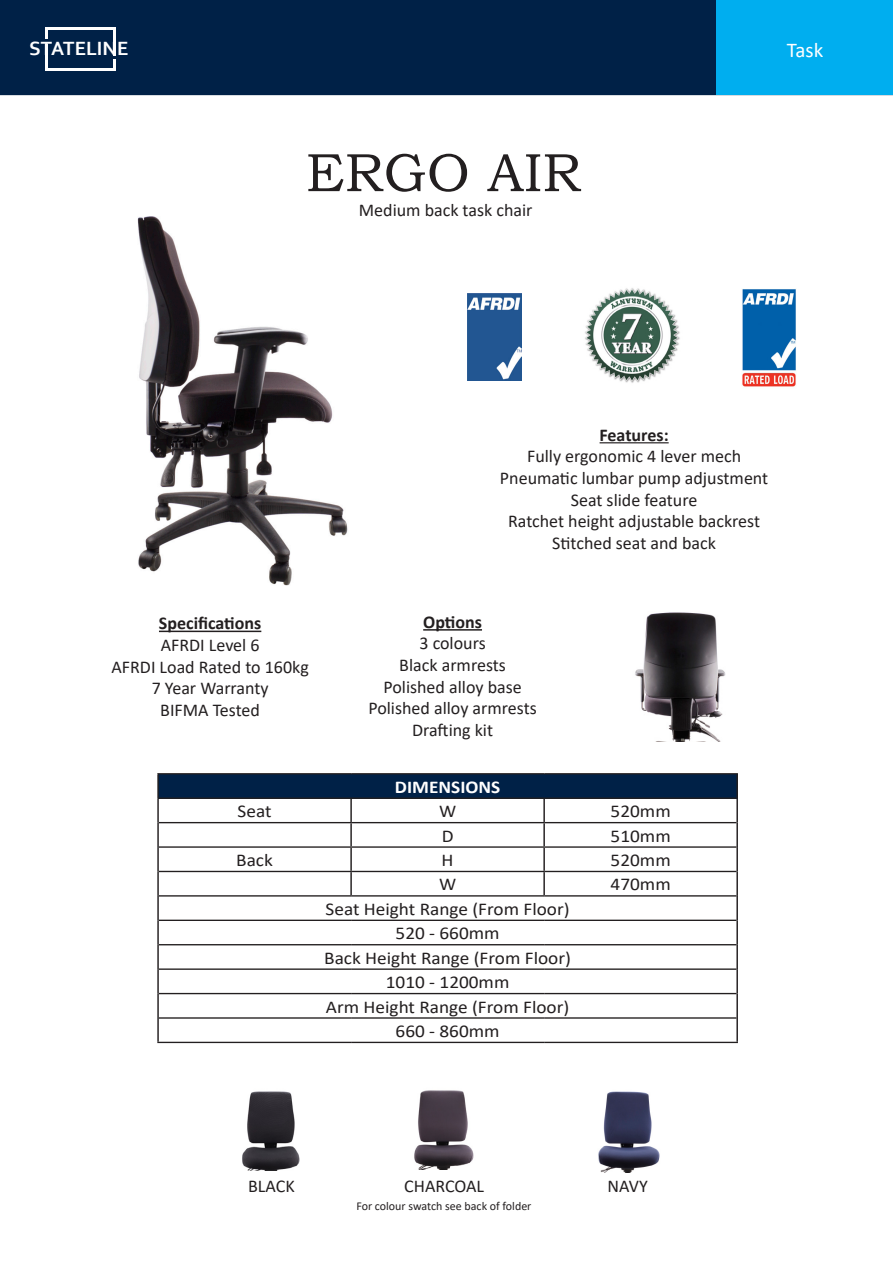
<style>
.page{position:relative;width:893px;height:1263px;background:#fff}
.page>*{position:absolute;margin:0;border:0;box-sizing:border-box;transform-origin:0 0}
.t1{font:54px "Bookman Old Style";color:#231f20}
.t2{font:21px "Calibri";color:#fff}
.t3{font:700 20.1px "Corbel";color:#fff}
.t4{font:18px/21.6px "Calibri";color:#231f20;text-align:center}
.t5{font:18px "Calibri";color:#231f20;scale:1.07 1}
.t6{font:700 18px "Calibri";color:#231f20}
.t7{font:700 18px "Calibri";color:#fff;scale:1.07 1}
.t8{font:12px "Calibri";color:#231f20}
</style>
<div class="page">
<img style="left:137px;top:216px;width:211px;height:370px">
<img style="left:585px;top:288px;width:95px;height:95px">
<hr style="left:600px;top:442px;width:69px;height:1px;background:#231f20">
<img style="left:742px;top:289px;width:54px;height:98px">
<img style="left:468px;top:294px;width:53px;height:86px">
<hr style="left:159px;top:631px;width:102px;height:1px;background:#231f20">
<img style="left:635px;top:612px;width:91px;height:129px">
<hr style="left:423px;top:629px;width:59px;height:2px;background:#231f20">
<img style="left:414px;top:1090px;width:60px;height:79px">
<img style="left:242px;top:1091px;width:58px;height:79px">
<img style="left:598px;top:1091px;width:62px;height:81px">
<div style="left:158px;top:774px;width:579px;height:24px;background:#002147"></div>
<hr style="left:157px;top:773px;width:194px;height:1px;background:#231f20">
<hr style="left:351px;top:773px;width:193px;height:1px;background:#231f20">
<hr style="left:544px;top:773px;width:194px;height:1px;background:#231f20">
<hr style="left:159px;top:797px;width:192px;height:2px;background:#231f20">
<hr style="left:351px;top:797px;width:193px;height:2px;background:#231f20">
<hr style="left:544px;top:797px;width:192px;height:2px;background:#231f20">
<hr style="left:159px;top:822px;width:192px;height:1px;background:#231f20">
<hr style="left:351px;top:822px;width:193px;height:1px;background:#231f20">
<hr style="left:544px;top:822px;width:192px;height:1px;background:#231f20">
<hr style="left:159px;top:846px;width:192px;height:2px;background:#231f20">
<hr style="left:351px;top:846px;width:193px;height:2px;background:#231f20">
<hr style="left:544px;top:846px;width:192px;height:2px;background:#231f20">
<hr style="left:159px;top:871px;width:192px;height:1px;background:#231f20">
<hr style="left:351px;top:871px;width:193px;height:1px;background:#231f20">
<hr style="left:544px;top:871px;width:192px;height:1px;background:#231f20">
<hr style="left:159px;top:895px;width:192px;height:1px;background:#231f20">
<hr style="left:351px;top:895px;width:193px;height:1px;background:#231f20">
<hr style="left:544px;top:895px;width:192px;height:1px;background:#231f20">
<hr style="left:159px;top:920px;width:192px;height:1px;background:#231f20">
<hr style="left:351px;top:920px;width:193px;height:1px;background:#231f20">
<hr style="left:544px;top:920px;width:192px;height:1px;background:#231f20">
<hr style="left:159px;top:944px;width:192px;height:1px;background:#231f20">
<hr style="left:351px;top:944px;width:193px;height:1px;background:#231f20">
<hr style="left:544px;top:944px;width:192px;height:1px;background:#231f20">
<hr style="left:159px;top:968px;width:192px;height:2px;background:#231f20">
<hr style="left:351px;top:968px;width:193px;height:2px;background:#231f20">
<hr style="left:544px;top:968px;width:192px;height:2px;background:#231f20">
<hr style="left:159px;top:993px;width:192px;height:1px;background:#231f20">
<hr style="left:351px;top:993px;width:193px;height:1px;background:#231f20">
<hr style="left:544px;top:993px;width:192px;height:1px;background:#231f20">
<hr style="left:159px;top:1017px;width:192px;height:2px;background:#231f20">
<hr style="left:351px;top:1017px;width:193px;height:2px;background:#231f20">
<hr style="left:544px;top:1017px;width:192px;height:2px;background:#231f20">
<hr style="left:157px;top:1042px;width:194px;height:1px;background:#231f20">
<hr style="left:351px;top:1042px;width:193px;height:1px;background:#231f20">
<hr style="left:544px;top:1042px;width:194px;height:1px;background:#231f20">
<hr style="left:157px;top:774px;width:2px;height:24px;background:#231f20">
<hr style="left:736px;top:774px;width:2px;height:24px;background:#231f20">
<hr style="left:157px;top:798px;width:2px;height:25px;background:#231f20">
<hr style="left:350px;top:799px;width:2px;height:23px;background:#231f20">
<hr style="left:543px;top:799px;width:2px;height:23px;background:#231f20">
<hr style="left:736px;top:798px;width:2px;height:25px;background:#231f20">
<hr style="left:157px;top:823px;width:2px;height:24px;background:#231f20">
<hr style="left:350px;top:823px;width:2px;height:23px;background:#231f20">
<hr style="left:543px;top:823px;width:2px;height:23px;background:#231f20">
<hr style="left:736px;top:823px;width:2px;height:24px;background:#231f20">
<hr style="left:157px;top:847px;width:2px;height:24px;background:#231f20">
<hr style="left:350px;top:848px;width:2px;height:23px;background:#231f20">
<hr style="left:543px;top:848px;width:2px;height:23px;background:#231f20">
<hr style="left:736px;top:847px;width:2px;height:24px;background:#231f20">
<hr style="left:157px;top:871px;width:2px;height:25px;background:#231f20">
<hr style="left:350px;top:872px;width:2px;height:23px;background:#231f20">
<hr style="left:543px;top:872px;width:2px;height:23px;background:#231f20">
<hr style="left:736px;top:871px;width:2px;height:25px;background:#231f20">
<hr style="left:157px;top:896px;width:2px;height:24px;background:#231f20">
<hr style="left:736px;top:896px;width:2px;height:24px;background:#231f20">
<hr style="left:157px;top:920px;width:2px;height:25px;background:#231f20">
<hr style="left:736px;top:920px;width:2px;height:25px;background:#231f20">
<hr style="left:157px;top:945px;width:2px;height:24px;background:#231f20">
<hr style="left:736px;top:945px;width:2px;height:24px;background:#231f20">
<hr style="left:157px;top:969px;width:2px;height:24px;background:#231f20">
<hr style="left:736px;top:969px;width:2px;height:24px;background:#231f20">
<hr style="left:157px;top:993px;width:2px;height:25px;background:#231f20">
<hr style="left:736px;top:993px;width:2px;height:25px;background:#231f20">
<hr style="left:157px;top:1018px;width:2px;height:24px;background:#231f20">
<hr style="left:736px;top:1018px;width:2px;height:24px;background:#231f20">
<div style="left:0;top:0;width:716px;height:95px;background:#002147"></div>
<div style="left:716px;top:0;width:177px;height:95px;background:#00aeef"></div>
<hr style="left:45px;top:44px;width:3px;height:26px;background:#fff">
<hr style="left:45px;top:68px;width:70px;height:2px;background:#fff">
<svg style="left:113px;top:59px;width:2px;height:9px"></svg>
<svg style="left:45px;top:29px;width:3px;height:10px"></svg>
<hr style="left:45px;top:27px;width:70px;height:2px;background:#fff">
<hr style="left:113px;top:27px;width:2px;height:28px;background:#fff">
<p class="t3" style="left:29px;top:36px;width:101px">STATELINE</p>
<p class="t2" style="left:787px;top:35px;width:38px">Task</p>
<p class="t1" style="left:306px;top:138px;width:277px">ERGO AIR</p>
<p class="t4" style="left:359px;top:199px;width:175px">Medium back task chair</p>
<p class="t6" style="left:159px;top:611px;width:104px">Specifications</p>
<p class="t4" style="left:161px;top:634px;width:100px">AFRDI Level 6</p>
<p class="t4" style="left:111px;top:655px;width:199px">AFRDI Load Rated to 160kg</p>
<p class="t4" style="left:152px;top:677px;width:118px">7 Year Warranty</p>
<p class="t4" style="left:160px;top:698px;width:101px">BIFMA Tested</p>
<p class="t6" style="left:600px;top:422px;width:71px">Features:</p>
<p class="t4" style="left:500px;top:445px;width:270px">Fully ergonomic 4 lever mech<br>Pneumatic lumbar pump adjustment</p>
<p class="t4" style="left:571px;top:488px;width:128px">Seat slide feature</p>
<p class="t4" style="left:508px;top:510px;width:253px">Ratchet height adjustable backrest</p>
<p class="t4" style="left:552px;top:532px;width:165px">Stitched seat and back</p>
<p class="t6" style="left:423px;top:609px;width:60px">Options</p>
<p class="t4" style="left:419px;top:632px;width:68px">3 colours</p>
<p class="t4" style="left:399px;top:654px;width:108px">Black armrests</p>
<p class="t4" style="left:383px;top:675px;width:140px">Polished alloy base</p>
<p class="t4" style="left:368px;top:697px;width:170px">Polished alloy armrests</p>
<p class="t4" style="left:412px;top:719px;width:83px">Drafting kit</p>
<p class="t7" style="left:395px;top:774px;width:100px">DIMENSIONS</p>
<p class="t5" style="left:238px;top:799px;width:33px">Seat</p>
<p class="t5" style="left:439px;top:799px;width:18px">W</p>
<p class="t5" style="left:611px;top:799px;width:58px">520mm</p>
<p class="t5" style="left:442px;top:823px;width:13px">D</p>
<p class="t5" style="left:611px;top:823px;width:58px">510mm</p>
<p class="t5" style="left:236px;top:847px;width:36px">Back</p>
<p class="t5" style="left:442px;top:847px;width:13px">H</p>
<p class="t5" style="left:611px;top:847px;width:58px">520mm</p>
<p class="t5" style="left:439px;top:872px;width:18px">W</p>
<p class="t5" style="left:611px;top:872px;width:58px">470mm</p>
<p class="t5" style="left:326px;top:896px;width:230px">Seat Height Range (From Floor)</p>
<p class="t5" style="left:396px;top:921px;width:99px">520 - 660mm</p>
<p class="t5" style="left:324px;top:945px;width:232px">Back Height Range (From Floor)</p>
<p class="t5" style="left:386px;top:970px;width:117px">1010 - 1200mm</p>
<p class="t5" style="left:326px;top:994px;width:229px">Arm Height Range (From Floor)</p>
<p class="t5" style="left:396px;top:1018px;width:99px">660 - 860mm</p>
<p class="t4" style="left:248px;top:1174px;width:48px">BLACK</p>
<p class="t4" style="left:404px;top:1175px;width:81px">CHARCOAL</p>
<p class="t4" style="left:608px;top:1175px;width:42px">NAVY</p>
<p class="t8" style="left:356px;top:1198px;width:177px">For colour swatch see back of folder</p>
</div>
